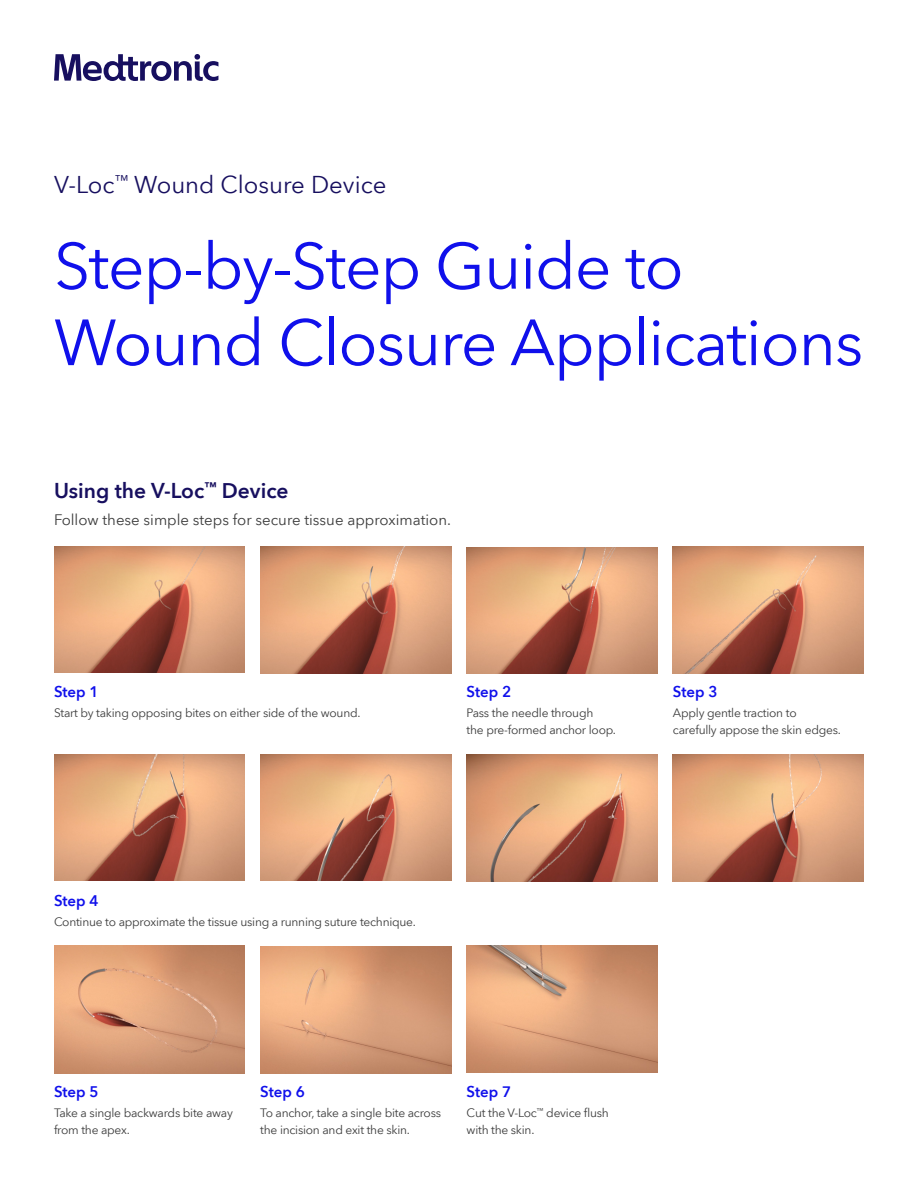
<style>
.page{position:relative;width:918px;height:1188px;background:#fff}
.page>*{position:absolute;margin:0;border:0;box-sizing:border-box;transform-origin:0 0}
.Headline-use_110__le{font:64.5px/76.5px "Avenir Next World";letter-spacing:-.02em;color:#1010eb}
.Eyebrow_1_2_1_8_pt_p{font:24px "Avenir Next World";color:#170f5f}
.Subhead_3_large{font:600 21px "Avenir Next World";color:#170f5f}
.Body-use_130__leadin{font:15px "Avenir Next World";color:#3c3c3c}
.Subhead_2_medium{font:600 15px "Avenir Next World";color:#1010eb}
.Body-use_130__leadin-2{font:12px/16.5px "Avenir Next World";letter-spacing:-.02em;color:#3c3c3c}
</style>
<div class="page">
<svg style="left:54px;top:54px;width:164px;height:27px"></svg>
<img style="left:673px;top:755px;width:191px;height:126px">
<img style="left:467px;top:754px;width:190px;height:127px">
<img style="left:54px;top:754px;width:191px;height:127px">
<img style="left:260px;top:754px;width:191px;height:127px">
<img style="left:54px;top:546px;width:191px;height:127px">
<img style="left:467px;top:547px;width:190px;height:126px">
<img style="left:673px;top:546px;width:191px;height:127px">
<img style="left:260px;top:547px;width:191px;height:126px">
<img style="left:260px;top:946px;width:191px;height:127px">
<img style="left:54px;top:946px;width:191px;height:127px">
<img style="left:467px;top:946px;width:190px;height:127px">
<p class="Eyebrow_1_2_1_8_pt_p" style="left:54px;top:165px;width:334px">V-Loc<sup>™</sup> Wound Closure Device</p>
<p class="Headline-use_110__le" style="left:54px;top:229px;width:811px">Step-by-Step Guide to<br>Wound Closure Applications</p>
<p class="Subhead_3_large" style="left:54px;top:479px;width:236px">Using the V-Loc<sup>™</sup> Device</p>
<p class="Body-use_130__leadin" style="left:54px;top:508px;width:398px">Follow these simple steps for secure tissue approximation.</p>
<p class="Subhead_2_medium" style="left:54px;top:683px;width:46px">Step 1</p>
<p class="Body-use_130__leadin-2" style="left:54px;top:705px;width:308px">Start by taking opposing bites on either side of the wound.</p>
<p class="Subhead_2_medium" style="left:467px;top:683px;width:46px">Step 2</p>
<p class="Body-use_130__leadin-2" style="left:467px;top:705px;width:151px">Pass the needle through<br>the pre-formed anchor loop.</p>
<p class="Subhead_2_medium" style="left:673px;top:683px;width:46px">Step 3</p>
<p class="Body-use_130__leadin-2" style="left:673px;top:705px;width:170px">Apply gentle traction to carefully appose the skin edges.</p>
<p class="Subhead_2_medium" style="left:54px;top:892px;width:46px">Step 4</p>
<p class="Body-use_130__leadin-2" style="left:54px;top:913px;width:364px">Continue to approximate the tissue using a running suture technique.</p>
<p class="Subhead_2_medium" style="left:54px;top:1083px;width:46px">Step 5</p>
<p class="Body-use_130__leadin-2" style="left:54px;top:1105px;width:180px">Take a single backwards bite away from the apex.</p>
<p class="Subhead_2_medium" style="left:260px;top:1083px;width:46px">Step 6</p>
<p class="Body-use_130__leadin-2" style="left:260px;top:1105px;width:182px">To anchor, take a single bite across the incision and exit the skin.</p>
<p class="Subhead_2_medium" style="left:467px;top:1083px;width:46px">Step 7</p>
<p class="Body-use_130__leadin-2" style="left:467px;top:1105px;width:144px">Cut the V-Loc<sup>™</sup> device flush with the skin.</p>
</div>
